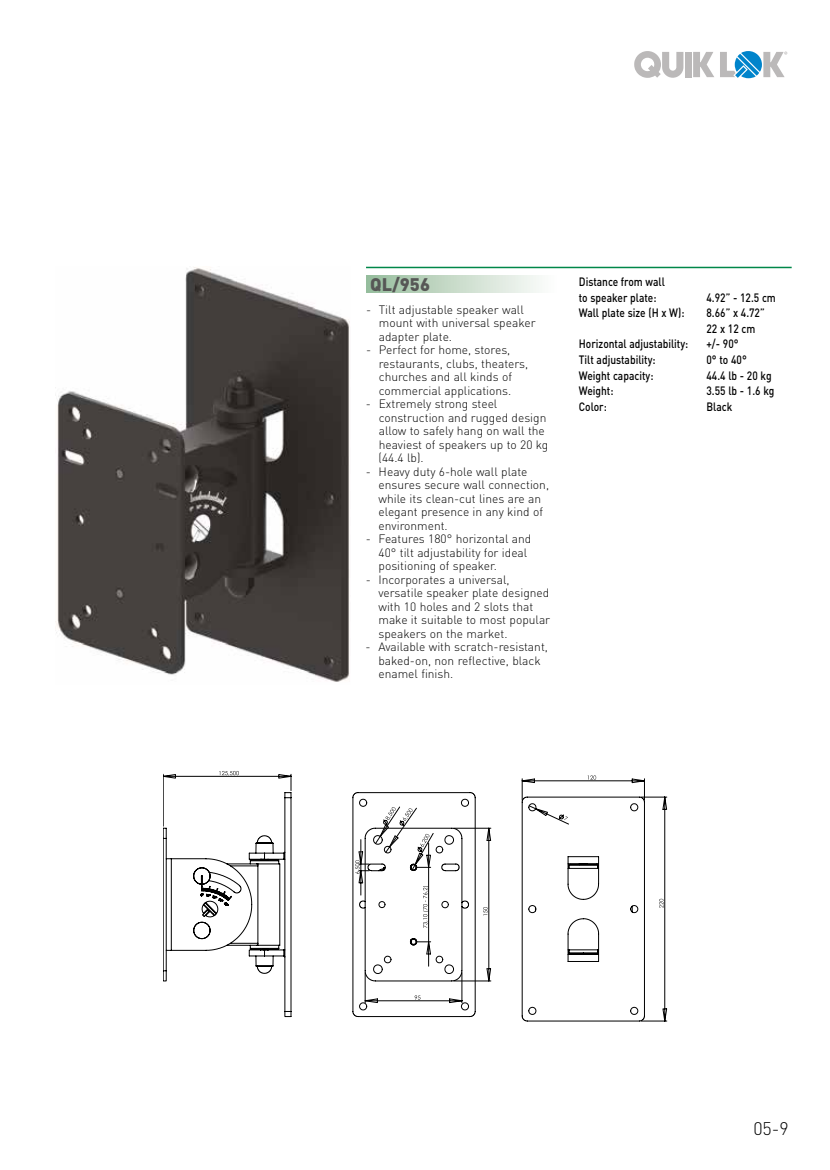
<style>
.page{position:relative;width:830px;height:1170px;background:#fff}
.page>*{position:absolute;margin:0;border:0;box-sizing:border-box;transform-origin:0 0}
.t1{font:900 18px "DIN";color:#575756}
.t2{font:300 18px "DIN";color:#000}
.t3{font:300 12px/13.5px "DIN";color:#000}
.t4{font:500 12px/15.6px "DIN";color:#000;scale:.85 1}
</style>
<div class="page">
<svg style="left:683px;top:51px;width:104px;height:27px"></svg>
<div style="left:684px;top:52px;width:7px;height:25px;background:#bbb9b9"></div>
<svg style="left:692px;top:51px;width:94px;height:27px"></svg>
<svg style="left:634px;top:51px;width:49px;height:27px"></svg>
<svg style="left:219px;top:771px;width:20px;height:2px"></svg>
<svg style="left:163px;top:773px;width:503px;height:248px"></svg>
<svg style="left:659px;top:898px;width:4px;height:9px"></svg>
<svg style="left:587px;top:775px;width:9px;height:4px"></svg>
<svg style="left:521px;top:778px;width:47px;height:46px"></svg>
<svg style="left:355px;top:806px;width:136px;height:197px"></svg>
<img style="left:55px;top:267px;width:295px;height:415px">
<div style="left:366px;top:275px;width:191px;height:17px;background:linear-gradient(to right,#97bd9c,#fff)"></div>
<hr style="left:366px;top:267px;width:425px;height:1px;background:#008749">
<h1 class="t1" style="left:370px;top:272px;width:61px">QL/956</h1>
<p class="t3" style="left:378px;top:302px;width:158px;text-indent:-13px">- Tilt adjustable speaker wall mount with universal speaker adapter plate.</p>
<p class="t3" style="left:378px;top:343px;width:151px;text-indent:-13px">- Perfect for home, stores, restaurants, clubs, theaters, churches and all kinds of commercial applications.</p>
<p class="t3" style="left:378px;top:397px;width:171px;text-indent:-13px">- Extremely strong steel construction and rugged design allow to safely hang on wall the heaviest of speakers up to 20 kg (44.4 lb).</p>
<p class="t3" style="left:378px;top:464px;width:172px;text-indent:-13px">- Heavy duty 6-hole wall plate ensures secure wall connection, while its clean-cut lines are an elegant presence in any kind of environment.</p>
<p class="t3" style="left:378px;top:532px;width:154px;text-indent:-13px">- Features 180° horizontal and<br>40° tilt adjustability for ideal positioning of speaker.</p>
<p class="t3" style="left:378px;top:572px;width:173px;text-indent:-13px">- Incorporates a universal, versatile speaker plate designed with 10 holes and 2 slots that make it suitable to most popular speakers on the market.</p>
<p class="t3" style="left:378px;top:640px;width:171px;text-indent:-13px">- Available with scratch-resistant, baked-on, non reflective, black enamel finish.</p>
<p class="t4" style="left:578px;top:273px;width:103px">Distance from wall to speaker plate:</p>
<p class="t4" style="left:706px;top:289px;width:83px">4.92” - 12.5 cm</p>
<p class="t4" style="left:578px;top:304px;width:126px">Wall plate size (H x W):</p>
<p class="t4" style="left:706px;top:304px;width:70px">8.66” x 4.72”<br>22 x 12 cm</p>
<p class="t4" style="left:578px;top:336px;width:130px">Horizontal adjustability:</p>
<p class="t4" style="left:706px;top:336px;width:39px">+/- 90°</p>
<p class="t4" style="left:578px;top:351px;width:92px">Tilt adjustability:</p>
<p class="t4" style="left:706px;top:351px;width:49px">0° to 40°</p>
<p class="t4" style="left:578px;top:367px;width:89px">Weight capacity:</p>
<p class="t4" style="left:706px;top:367px;width:78px">44.4 lb - 20 kg</p>
<p class="t4" style="left:578px;top:383px;width:42px">Weight:</p>
<p class="t4" style="left:706px;top:383px;width:81px">3.55 lb - 1.6 kg</p>
<p class="t4" style="left:578px;top:398px;width:34px">Color:</p>
<p class="t4" style="left:706px;top:398px;width:32px">Black</p>
<h1 class="t2" style="left:753px;top:1116px;width:37px">05-9</h1>
</div>
